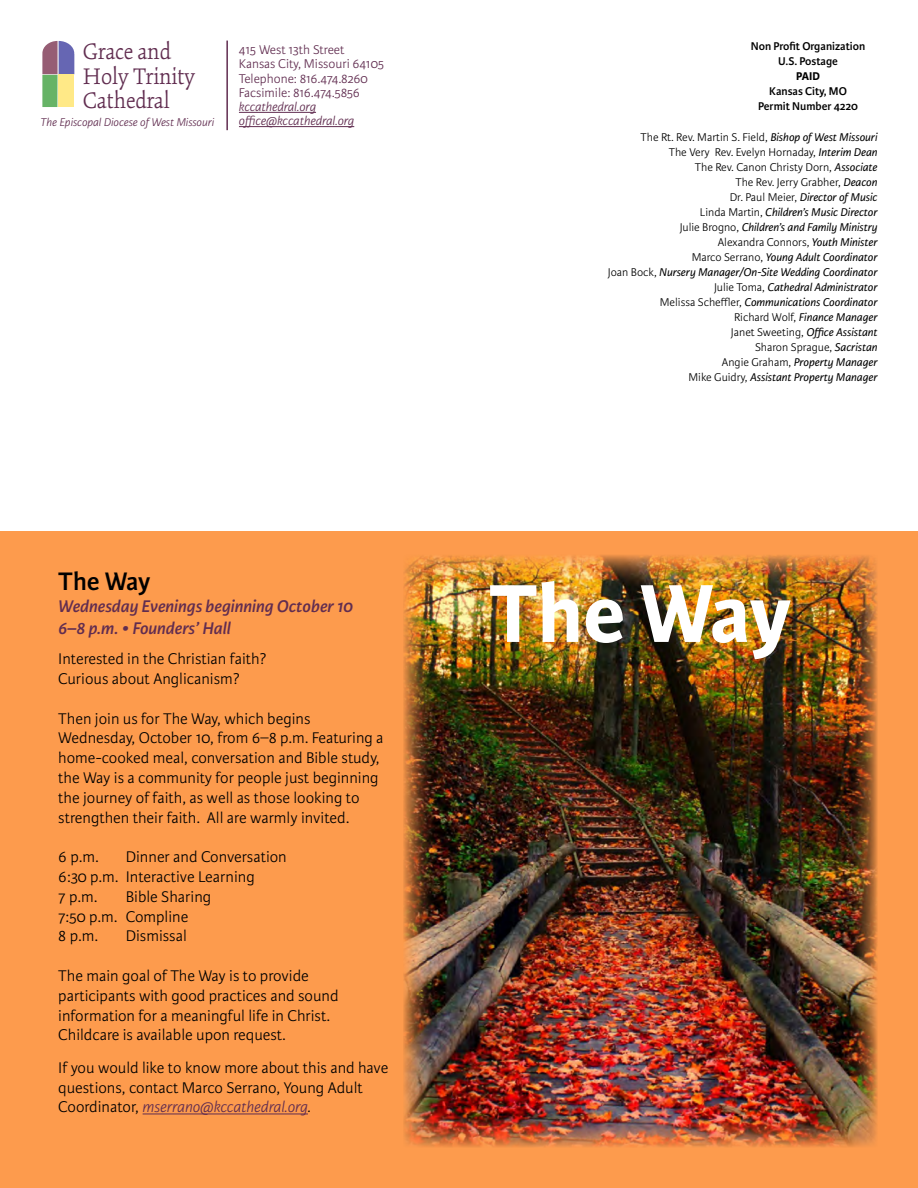
<style>
.page{position:relative;width:918px;height:1188px;background:#fff}
.page>*{position:absolute;margin:0;border:0;box-sizing:border-box;transform-origin:0 0}
.t1{font:700 87.6px "Karmina Sans";letter-spacing:-.01em;color:#fff}
.t2{font:600 27px "Karmina Sans";letter-spacing:-.015em;color:#000}
.t3{font:300 24.75px/24.8px "Kinesis Pro 3";color:#612d50}
.t4{font:italic 600 18px/21.6px "Karmina Sans";color:#612d50}
.t5{font:300 16.5px/19.8px "Karmina Sans";color:#000}
.t6{font:300 13.5px/14.2px "Karmina Sans";color:#612d50}
.t7{font:italic 300 13.5px "Karmina Sans";letter-spacing:-.005em;color:#612d50}
.t8{font:italic 12px/15px "Karmina Sans";color:#000;text-align:right}
.t9{font:600 12px/15px "Karmina Sans";color:#000;text-align:center}
.t10{font:italic 300 12px "Karmina Sans";color:#612d50}
.t11{font:700 12px "Karmina Sans";color:#000}
.s1{font-style:italic;color:#612d50}
.s2{font-style:italic}
.s3{font-weight:300;font-style:normal}
</style>
<div class="page">
<hr style="left:239px;top:112px;width:77px;height:1px;background:#612d50">
<hr style="left:239px;top:126px;width:115px;height:1px;background:#612d50">
<hr style="left:226px;top:41px;width:2px;height:89px;background:#612d50">
<svg style="left:42px;top:41px;width:32px;height:33px"></svg>
<div style="left:59px;top:75px;width:15px;height:32px;background:#ffe987"></div>
<div style="left:42px;top:75px;width:16px;height:32px;background:#66b366"></div>
<div style="left:0;top:531px;width:918px;height:657px;background:#fd9b4d"></div>
<hr style="left:143px;top:1114px;width:165px;height:1px;background:#612d50">
<img style="left:403px;top:555px;width:475px;height:592px">
<h3 class="t3" style="left:83px;top:39px;width:114px">Grace and<br>Holy Trinity<br>Cathedral</h3>
<p class="t6" style="left:239px;top:43px;width:147px">415 West 13th Street<br>Kansas City, Missouri 64105<br>Telephone: 816.474.8260<br>Facsimile: 816.474.5856</p>
<p class="t7" style="left:239px;top:99px;width:79px">kccathedral.org</p>
<p class="t10" style="left:40px;top:116px;width:175px">The Episcopal Diocese of West Missouri</p>
<p class="t7" style="left:239px;top:114px;width:117px">office@kccathedral.org</p>
<h2 class="t2" style="left:58px;top:566px;width:94px">The Way</h2>
<p class="t4" style="left:58px;top:596px;width:296px">Wednesday Evenings beginning October 10<br>6–8 p.m. • Founders’ Hall</p>
<p class="t5" style="left:58px;top:649px;width:210px">Interested in the Christian faith?<br>Curious about Anglicanism?</p>
<p class="t5" style="left:58px;top:709px;width:327px">Then join us for The Way, which begins Wednesday, October 10, from 6–8 p.m. Featuring a home-cooked meal, conversation and Bible study, the Way is a community for people just beginning the journey of faith, as well as those looking to strengthen their faith. All are warmly invited.</p>
<p class="t5" style="left:58px;top:847px;width:42px">6 p.m.</p>
<p class="t5" style="left:58px;top:847px;width:230px;text-indent:68px">Dinner and Conversation<br>6:30 p.m. Interactive Learning<br>7 p.m.</p>
<p class="t5" style="left:58px;top:887px;width:154px;text-indent:68px">Bible Sharing<br>7:50 p.m. Compline<br>8 p.m.</p>
<p class="t5" style="left:126px;top:926px;width:63px">Dismissal</p>
<p class="t5" style="left:58px;top:966px;width:282px">The main goal of The Way is to provide participants with good practices and sound information for a meaningful life in Christ.<br>Childcare is available upon request.</p>
<p class="t5" style="left:58px;top:1058px;width:332px">If you would like to know more about this and have questions, contact Marco Serrano, Young Adult<br>Coordinator, <span class="s1">mserrano@kccathedral.org</span><span class="s2">.</span></p>
<p class="t9" style="left:751px;top:38px;width:116px">Non Profit Organization<br>U.S. Postage</p>
<p class="t11" style="left:796px;top:69px;width:25px">PAID</p>
<p class="t9" style="left:758px;top:83px;width:101px">Kansas City, MO<br>Permit Number 4220</p>
<p class="t8" style="left:608px;top:130px;width:271px"><span class="s3">The Rt. Rev. Martin S. Field,</span> Bishop of West Missouri<br><span class="s3">The Very Rev. Evelyn Hornaday,</span> Interim Dean<br><span class="s3">The Rev. Canon Christy Dorn,</span> Associate<br><span class="s3">The Rev. Jerry Grabher,</span> Deacon<br><span class="s3">Dr. Paul Meier,</span> Director of Music<br><span class="s3">Linda Martin,</span> Children’s Music Director<br><span class="s3">Julie Brogno,</span> Children’s and Family Ministry<br><span class="s3">Alexandra Connors,</span> Youth Minister<br><span class="s3">Marco Serrano,</span> Young Adult Coordinator<br><span class="s3">Joan Bock,</span> Nursery Manager/On-Site Wedding Coordinator <span class="s3">Julie Toma,</span> Cathedral Administrator<br><span class="s3">Melissa Scheffler,</span> Communications Coordinator<br><span class="s3">Richard Wolf,</span> Finance Manager<br><span class="s3">Janet Sweeting,</span> Office Assistant<br><span class="s3">Sharon Sprague,</span> Sacristan<br><span class="s3">Angie Graham,</span> Property Manager<br><span class="s3">Mike Guidry,</span> Assistant Property Manager</p>
<h1 class="t1" style="left:489px;top:563px;width:305px">The Way</h1>
</div>
